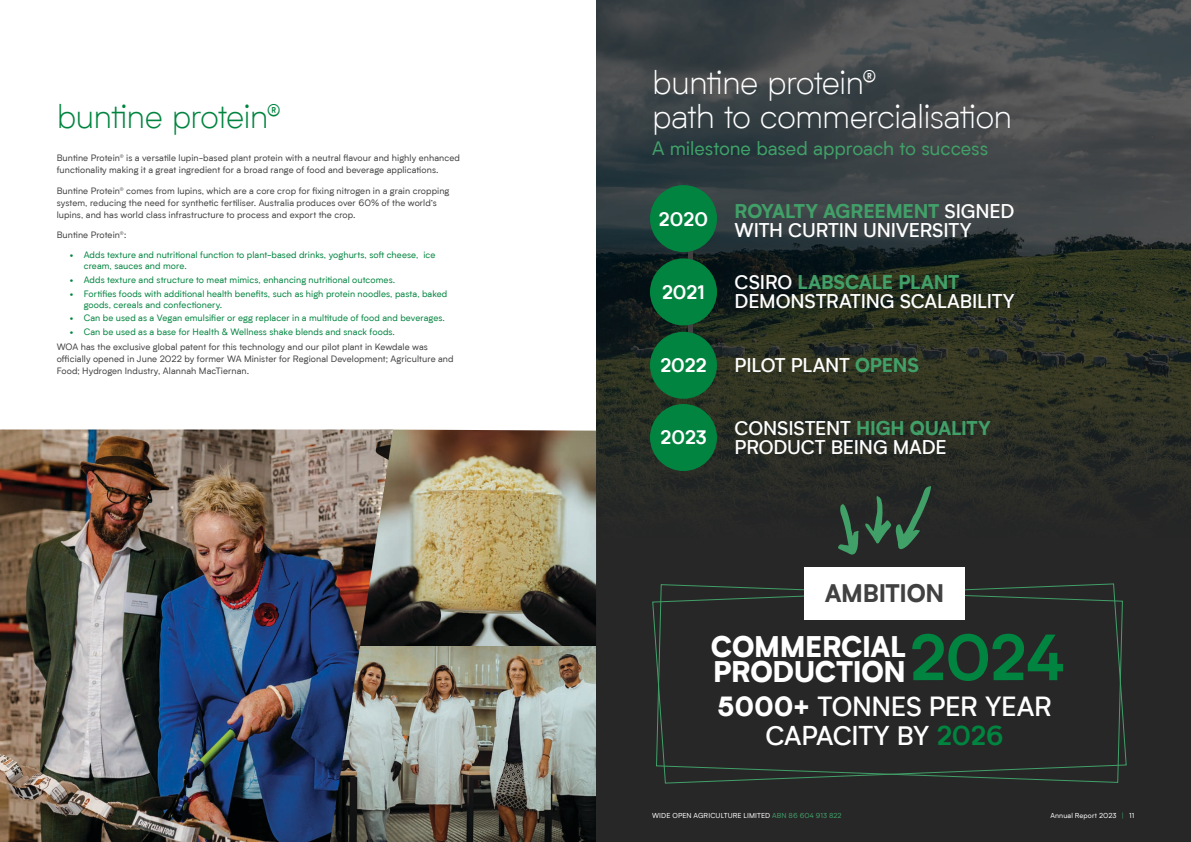
<style>
.page{position:relative;width:1191px;height:842px;background:#fff}
.page>*{position:absolute;margin:0;border:0;box-sizing:border-box;transform-origin:0 0}
.t1{font:700 62.2px "Biotif";color:#00843f}
.t2{font:300 33.5px/34px "Biotif";letter-spacing:-.03em;color:#fff}
.t3{font:300 33.5px "Biotif";letter-spacing:-.03em;color:#00843f}
.t4{font:900 28.5px/25px "Biotif";letter-spacing:-.015em;color:#fff}
.t5{font:500 26.5px "Biotif";letter-spacing:-.015em;color:#fff}
.t6{font:500 26px "Biotif";letter-spacing:-.02em;color:#fff}
.t7{font:800 24.3px "Biotif";letter-spacing:-.015em;color:#414142}
.t8{font:500 19px/19px "Biotif";letter-spacing:-.01em;color:#fff}
.t9{font:19px "Biotif";letter-spacing:-.005em;color:#41a068}
.t10{font:700 18.6px "Biotif";letter-spacing:-.02em;color:#fff}
.t11{font:9px/12px "Biotif";letter-spacing:.005em;color:#414142}
.t12{font:9px/11px "Biotif";letter-spacing:.01em;color:#00843f}
.t13{font:7px "Biotif";letter-spacing:.015em;color:#fff}
.s1{font-weight:800;color:#41a068}
.s2{font-weight:900}
.s3{font-weight:700;color:#00843f}
.s4{color:#41a068}
</style>
<div class="page">
<svg style="left:596px;top:0;width:595px;height:842px;background:#303431"></svg>
<div style="left:651px;top:583px;width:476px;height:201px;background:#272728"></div>
<div style="left:688px;top:216px;width:5px;height:159px;background:#414142"></div>
<img style="left:393px;top:429px;width:203px;height:267px">
<img style="left:393px;top:646px;width:202px;height:196px">
<img style="left:0;top:429px;width:393px;height:413px">
<div style="left:804px;top:567px;width:160px;height:53px;background:#fff"></div>
<svg style="left:838px;top:504px;width:20px;height:51px"></svg>
<svg style="left:864px;top:486px;width:67px;height:64px;background:#2c4335"></svg>
<div style="left:650px;top:185px;width:67px;height:67px;background:#00843f;border-radius:50%"></div>
<div style="left:650px;top:258px;width:67px;height:67px;background:#00843f;border-radius:50%"></div>
<div style="left:650px;top:332px;width:67px;height:67px;background:#00843f;border-radius:50%"></div>
<div style="left:650px;top:404px;width:67px;height:67px;background:#00843f;border-radius:50%"></div>
<h2 class="t3" style="left:57px;top:94px;width:226px">buntine protein®</h2>
<p class="t11" style="left:57px;top:152px;width:405px">Buntine Protein® is a versatile lupin-based plant protein with a neutral flavour and highly enhanced functionality making it a great ingredient for a broad range of food and beverage applications.</p>
<p class="t11" style="left:57px;top:184px;width:394px">Buntine Protein® comes from lupins, which are a core crop for fixing nitrogen in a grain cropping system, reducing the need for synthetic fertiliser. Australia produces over 60% of the world’s lupins, and has world class infrastructure to process and export the crop.</p>
<p class="t11" style="left:57px;top:229px;width:71px">Buntine Protein®:</p>
<p class="t12" style="left:84px;top:249px;width:353px;text-indent:-14px">• Adds texture and nutritional function to plant-based drinks, yoghurts, soft cheese, ice cream, sauces and more.</p>
<p class="t12" style="left:70px;top:274px;width:327px">• Adds texture and structure to meat mimics, enhancing nutritional outcomes.</p>
<p class="t12" style="left:84px;top:287px;width:365px;text-indent:-14px">• Fortifies foods with additional health benefits, such as high protein noodles, pasta, baked goods, cereals and confectionery.</p>
<p class="t12" style="left:70px;top:312px;width:377px">• Can be used as a Vegan emulsifier or egg replacer in a multitude of food and beverages.</p>
<p class="t12" style="left:70px;top:326px;width:327px">• Can be used as a base for Health &amp; Wellness shake blends and snack foods.</p>
<p class="t11" style="left:57px;top:340px;width:398px">WOA has the exclusive global patent for this technology and our pilot plant in Kewdale was officially opened in June 2022 by former WA Minister for Regional Development; Agriculture and<br>Food; Hydrogen Industry, Alannah MacTiernan.</p>
<h2 class="t2" style="left:652px;top:64px;width:361px">buntine protein®<br>path to commercialisation</h2>
<h3 class="t9" style="left:652px;top:135px;width:337px">A milestone based approach to success</h3>
<h3 class="t10" style="left:658px;top:205px;width:51px">2020</h3>
<h3 class="t10" style="left:661px;top:278px;width:45px">2021</h3>
<h3 class="t10" style="left:660px;top:351px;width:48px">2022</h3>
<h3 class="t10" style="left:660px;top:424px;width:48px">2023</h3>
<h3 class="t8" style="left:734px;top:201px;width:281px"><span class="s1">ROYALTY AGREEMENT</span> SIGNED<br>WITH CURTIN UNIVERSITY</h3>
<h3 class="t8" style="left:734px;top:272px;width:282px">CSIRO <span class="s1">LABSCALE PLANT<br></span>DEMONSTRATING SCALABILITY</h3>
<h3 class="t8" style="left:734px;top:355px;width:186px">PILOT PLANT <span class="s1">OPENS</span></h3>
<h3 class="t8" style="left:734px;top:417px;width:258px">CONSISTENT <span class="s1">HIGH QUALITY<br></span>PRODUCT BEING MADE</h3>
<h3 class="t7" style="left:824px;top:574px;width:121px">AMBITION</h3>
<h1 class="t1" style="left:908px;top:611px;width:158px">2024</h1>
<h3 class="t4" style="left:711px;top:632px;width:196px">COMMERCIAL<br>PRODUCTION</h3>
<h3 class="t5" style="left:717px;top:688px;width:336px"><span class="s2">5000+</span> TONNES PER YEAR</h3>
<h3 class="t6" style="left:765px;top:717px;width:239px">CAPACITY BY <span class="s3">2026</span></h3>
<p class="t13" style="left:652px;top:810px;width:191px">WIDE OPEN AGRICULTURE LIMITED <span class="s4">ABN 86 604 913 822</span></p>
<p class="t13" style="left:1050px;top:810px;width:85px">Annual Report 2023 <span class="s4">|</span> 11</p>
</div>
